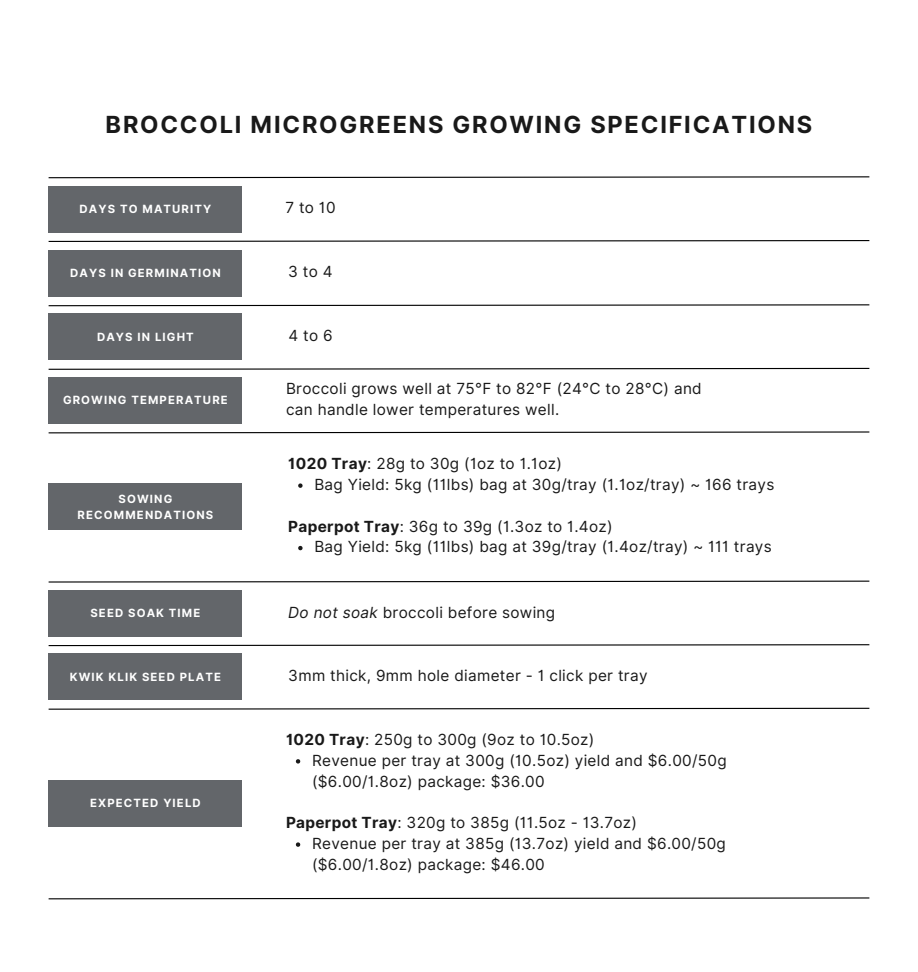
<style>
.page{position:relative;width:918px;height:972px;background:#fff}
.page>*{position:absolute;margin:0;border:0;box-sizing:border-box;transform-origin:0 0}
.t1{font:700 23.55px "Inter";letter-spacing:.075em;color:#191919}
.t2{font:15.3px/20.9px "Inter";letter-spacing:.02em;color:#191919}
.t3{font:700 11.25px/15.8px "Inter";letter-spacing:.1em;color:#fff;text-align:center}
.s1{font-weight:700}
.s2{font-style:italic}
</style>
<div class="page">
<div style="left:49px;top:186px;width:193px;height:46px;background:#63666a"></div>
<div style="left:49px;top:250px;width:193px;height:46px;background:#63666a"></div>
<div style="left:49px;top:314px;width:193px;height:46px;background:#63666a"></div>
<div style="left:49px;top:377px;width:193px;height:47px;background:#63666a"></div>
<div style="left:49px;top:484px;width:193px;height:46px;background:#63666a"></div>
<div style="left:49px;top:590px;width:193px;height:46px;background:#63666a"></div>
<div style="left:49px;top:654px;width:193px;height:46px;background:#63666a"></div>
<div style="left:49px;top:780px;width:193px;height:47px;background:#63666a"></div>
<svg style="left:48px;top:176px;width:822px;height:3px"></svg>
<svg style="left:48px;top:240px;width:822px;height:2px"></svg>
<svg style="left:48px;top:304px;width:822px;height:3px"></svg>
<svg style="left:48px;top:367px;width:822px;height:3px"></svg>
<svg style="left:48px;top:431px;width:822px;height:3px"></svg>
<svg style="left:48px;top:580px;width:822px;height:3px"></svg>
<svg style="left:48px;top:644px;width:822px;height:3px"></svg>
<svg style="left:48px;top:707px;width:822px;height:3px"></svg>
<svg style="left:48px;top:897px;width:822px;height:3px"></svg>
<svg style="left:298px;top:483px;width:5px;height:5px"></svg>
<svg style="left:298px;top:546px;width:5px;height:4px"></svg>
<svg style="left:296px;top:759px;width:4px;height:5px"></svg>
<svg style="left:296px;top:842px;width:4px;height:5px"></svg>
<p class="t1" style="left:106px;top:111px;width:708px">BROCCOLI MICROGREENS GROWING SPECIFICATIONS</p>
<h1 class="t3" style="left:79px;top:201px;width:133px">DAYS TO MATURITY</h1>
<p class="t3" style="left:70px;top:265px;width:152px">DAYS IN GERMINATION</p>
<h2 class="t3" style="left:97px;top:329px;width:98px">DAYS IN LIGHT</h2>
<p class="t3" style="left:63px;top:393px;width:166px">GROWING TEMPERATURE</p>
<h2 class="t3" style="left:78px;top:491px;width:137px">SOWING<br>RECOMMENDATIONS</h2>
<p class="t3" style="left:90px;top:605px;width:112px">SEED SOAK TIME</p>
<h2 class="t3" style="left:70px;top:669px;width:153px">KWIK KLIK SEED PLATE</h2>
<p class="t3" style="left:90px;top:795px;width:112px">EXPECTED YIELD</p>
<p class="t2" style="left:285px;top:197px;width:52px">7 to 10</p>
<h2 class="t2" style="left:288px;top:261px;width:46px">3to4</h2>
<p class="t2" style="left:288px;top:325px;width:46px">4to6</p>
<h2 class="t2" style="left:286px;top:378px;width:417px">Broccoli grows well at 75°F to 82°F (24°C to 28°C) and can handle lower temperatures well.</h2>
<p class="t2" style="left:288px;top:453px;width:275px"><span class="s1">1020 Tray</span>: 28g to 30g (1oz to 1.1oz)</p>
<p class="t2" style="left:314px;top:474px;width:461px">Bag Yield: 5kg (11lbs) bag at 30g/tray (1.1oz/tray) ~ 166 trays</p>
<p class="t2" style="left:288px;top:516px;width:326px"><span class="s1">Paperpot Tray</span>: 36g to 39g (1.3oz to 1.4oz)</p>
<p class="t2" style="left:314px;top:536px;width:459px">Bag Yield: 5kg (11lbs) bag at 39g/tray (1.4oz/tray) ~ 111 trays</p>
<p class="t2" style="left:288px;top:602px;width:268px"><span class="s2">Do not soak</span> broccoli before sowing</p>
<p class="t2" style="left:288px;top:665px;width:361px">3mm thick, 9mm hole diameter - 1 click per tray</p>
<h2 class="t2" style="left:286px;top:729px;width:310px"><span class="s1">1020 Tray</span>: 250g to 300g (9oz to 10.5oz)</h2>
<p class="t2" style="left:312px;top:750px;width:416px">Revenue per tray at 300g (10.5oz) yield and $6.00/50g ($6.00/1.8oz) package: $36.00</p>
<h2 class="t2" style="left:286px;top:812px;width:353px"><span class="s1">Paperpot Tray</span>: 320g to 385g (11.5oz - 13.7oz)</h2>
<p class="t2" style="left:312px;top:833px;width:415px">Revenue per tray at 385g (13.7oz) yield and $6.00/50g ($6.00/1.8oz) package: $46.00</p>
</div>
